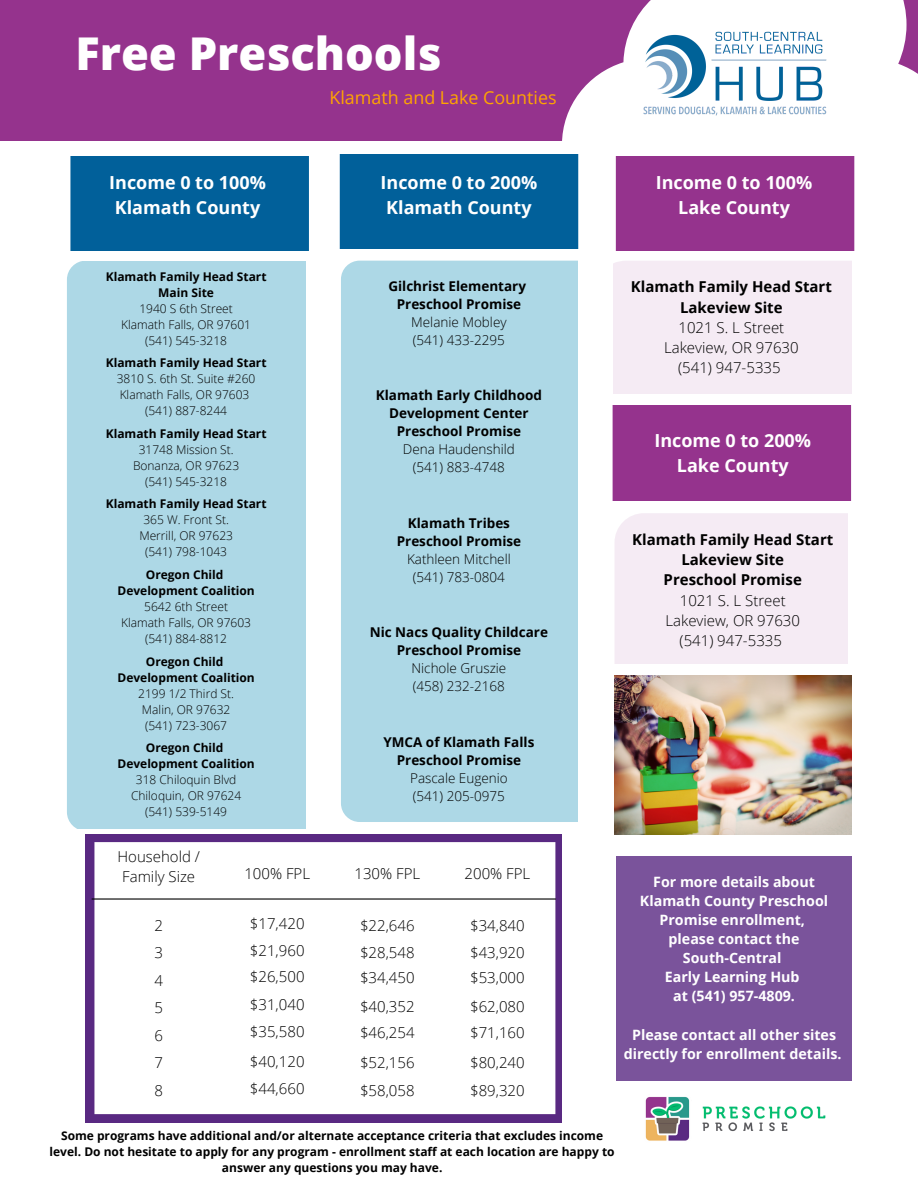
<style>
.page{position:relative;width:918px;height:1188px;background:#fff}
.page>*{position:absolute;margin:0;border:0;box-sizing:border-box;transform-origin:0 0}
.t1{font:800 45.15px "Open Sans";color:#fff}
.t2{font:700 18px "Open Sans";color:#fff}
.t3{font:17.85px "Open Sans";color:#ffa500}
.t4{font:300 15px "Open Sans";color:#000}
.t5{font:700 15px "Open Sans";color:#000}
.t6{font:700 14.25px/19.2px "Open Sans";color:#fff;text-align:center}
.t7{font:700 13.5px/18px "Open Sans";color:#000;text-align:center}
.t8{font:300 13.5px "Open Sans";color:#000}
.t9{font:700 12px/16px "Open Sans";color:#000;text-align:center}
.t10{font:300 12px "Open Sans";color:#000}
</style>
<div class="page">
<img style="left:645px;top:1096px;width:181px;height:45px">
<div style="left:0;top:0;width:918px;height:140px;background:#95338d"></div>
<svg style="left:562px;top:0;width:356px;height:231px;fill:#fff"></svg>
<div style="left:340px;top:154px;width:238px;height:95px;background:#01609a"></div>
<div style="left:616px;top:156px;width:238px;height:95px;background:#95338d"></div>
<img style="left:635px;top:23px;width:199px;height:99px">
<div style="left:70px;top:156px;width:239px;height:95px;background:#01609a"></div>
<svg style="left:76px;top:828px;width:10px;height:295px"></svg>
<div style="left:613px;top:261px;width:239px;height:132px;background:#f5ebf4"></div>
<div style="left:616px;top:856px;width:236px;height:224px;background:#7a539b"></div>
<div style="left:613px;top:406px;width:238px;height:94px;background:#95338d"></div>
<div style="left:615px;top:513px;width:232px;height:151px;background:#f5ebf4"></div>
<div style="left:341px;top:261px;width:236px;height:561px;background:#add8e6"></div>
<img style="left:614px;top:676px;width:238px;height:159px">
<svg style="left:86px;top:835px;width:476px;height:288px"></svg>
<hr style="left:92px;top:898px;width:464px;height:2px;background:#000">
<div style="left:67px;top:261px;width:238px;height:567px;background:#add8e6"></div>
<p class="t1" style="left:75px;top:22px;width:368px">Free Preschools</p>
<p class="t3" style="left:329px;top:85px;width:229px">Klamath and Lake Counties</p>
<p class="t2" style="left:109px;top:170px;width:158px">Income 0 to 100%</p>
<p class="t2" style="left:115px;top:195px;width:147px">Klamath County</p>
<p class="t2" style="left:381px;top:170px;width:158px">Income 0 to 200%</p>
<p class="t2" style="left:386px;top:195px;width:147px">Klamath County</p>
<p class="t2" style="left:656px;top:170px;width:158px">Income 0 to 100%</p>
<p class="t2" style="left:678px;top:195px;width:113px">Lake County</p>
<p class="t9" style="left:106px;top:268px;width:162px">Klamath Family Head Start</p>
<p class="t9" style="left:158px;top:284px;width:57px">Main Site</p>
<p class="t10" style="left:139px;top:300px;width:95px">1940 S 6th Street</p>
<p class="t10" style="left:121px;top:316px;width:131px">Klamath Falls, OR 97601</p>
<p class="t10" style="left:145px;top:332px;width:83px">(541) 545-3218</p>
<p class="t9" style="left:106px;top:355px;width:162px">Klamath Family Head Start</p>
<p class="t10" style="left:117px;top:371px;width:140px">3810 S. 6th St. Suite #260</p>
<p class="t10" style="left:120px;top:387px;width:131px">Klamath Falls, OR 97603</p>
<p class="t10" style="left:145px;top:403px;width:83px">(541) 887-8244</p>
<p class="t9" style="left:106px;top:425px;width:162px">Klamath Family Head Start</p>
<p class="t10" style="left:139px;top:441px;width:96px">31748 Mission St.</p>
<p class="t10" style="left:133px;top:457px;width:108px">Bonanza, OR 97623</p>
<p class="t10" style="left:145px;top:473px;width:83px">(541) 545-3218</p>
<p class="t9" style="left:106px;top:496px;width:162px">Klamath Family Head Start</p>
<p class="t10" style="left:143px;top:512px;width:87px">365 W. Front St.</p>
<p class="t10" style="left:139px;top:528px;width:95px">Merrill, OR 97623</p>
<p class="t10" style="left:145px;top:544px;width:83px">(541) 798-1043</p>
<p class="t9" style="left:146px;top:566px;width:79px">Oregon Child</p>
<p class="t9" style="left:117px;top:582px;width:139px">Development Coalition</p>
<p class="t10" style="left:144px;top:598px;width:85px">5642 6th Street</p>
<p class="t10" style="left:121px;top:614px;width:131px">Klamath Falls, OR 97603</p>
<p class="t10" style="left:145px;top:630px;width:83px">(541) 884-8812</p>
<p class="t9" style="left:146px;top:653px;width:79px">Oregon Child</p>
<p class="t9" style="left:117px;top:669px;width:139px">Development Coalition</p>
<p class="t10" style="left:138px;top:685px;width:97px">2199 1/2 Third St.</p>
<p class="t10" style="left:142px;top:701px;width:90px">Malin, OR 97632</p>
<p class="t10" style="left:145px;top:717px;width:83px">(541) 723-3067</p>
<p class="t9" style="left:146px;top:739px;width:79px">Oregon Child</p>
<p class="t9" style="left:117px;top:755px;width:139px">Development Coalition</p>
<p class="t10" style="left:136px;top:771px;width:102px">318 Chiloquin Blvd</p>
<p class="t10" style="left:131px;top:787px;width:112px">Chiloquin, OR 97624</p>
<p class="t10" style="left:145px;top:803px;width:83px">(541) 539-5149</p>
<p class="t7" style="left:388px;top:277px;width:139px">Gilchrist Elementary</p>
<p class="t7" style="left:397px;top:295px;width:126px">Preschool Promise</p>
<p class="t8" style="left:411px;top:313px;width:97px">Melanie Mobley</p>
<p class="t8" style="left:413px;top:331px;width:94px">(541) 433-2295</p>
<p class="t7" style="left:376px;top:386px;width:168px">Klamath Early Childhood<br>Development Center</p>
<p class="t7" style="left:397px;top:422px;width:126px">Preschool Promise</p>
<p class="t8" style="left:403px;top:440px;width:114px">Dena Haudenshild</p>
<p class="t8" style="left:413px;top:458px;width:94px">(541) 883-4748</p>
<p class="t7" style="left:408px;top:514px;width:104px">Klamath Tribes</p>
<p class="t7" style="left:397px;top:532px;width:126px">Preschool Promise</p>
<p class="t8" style="left:407px;top:549px;width:105px">Kathleen Mitchell</p>
<p class="t8" style="left:413px;top:567px;width:94px">(541) 783-0804</p>
<p class="t7" style="left:370px;top:623px;width:180px">Nic Nacs Quality Childcare</p>
<p class="t7" style="left:397px;top:641px;width:126px">Preschool Promise</p>
<p class="t8" style="left:411px;top:659px;width:96px">Nichole Gruszie</p>
<p class="t8" style="left:413px;top:677px;width:94px">(458) 232-2168</p>
<p class="t7" style="left:383px;top:732px;width:152px">YMCA of Klamath Falls</p>
<p class="t7" style="left:397px;top:750px;width:126px">Preschool Promise</p>
<p class="t8" style="left:410px;top:768px;width:99px">Pascale Eugenio</p>
<p class="t8" style="left:413px;top:786px;width:94px">(541) 205-0975</p>
<p class="t4" style="left:117px;top:846px;width:84px">Household /</p>
<p class="t4" style="left:122px;top:866px;width:74px">Family Size</p>
<p class="t4" style="left:244px;top:863px;width:67px">100% FPL</p>
<p class="t4" style="left:355px;top:863px;width:67px">130% FPL</p>
<p class="t4" style="left:465px;top:863px;width:67px">200% FPL</p>
<p class="t4" style="left:250px;top:913px;width:56px">$17,420</p>
<p class="t4" style="left:250px;top:940px;width:56px">$21,960</p>
<p class="t4" style="left:250px;top:966px;width:56px">$26,500</p>
<p class="t4" style="left:250px;top:994px;width:56px">$31,040</p>
<p class="t4" style="left:250px;top:1021px;width:56px">$35,580</p>
<p class="t4" style="left:250px;top:1051px;width:56px">$40,120</p>
<p class="t4" style="left:250px;top:1078px;width:56px">$44,660</p>
<p class="t4" style="left:360px;top:915px;width:56px">$22,646</p>
<p class="t4" style="left:360px;top:942px;width:56px">$28,548</p>
<p class="t4" style="left:360px;top:967px;width:56px">$34,450</p>
<p class="t4" style="left:360px;top:996px;width:56px">$40,352</p>
<p class="t4" style="left:360px;top:1022px;width:56px">$46,254</p>
<p class="t4" style="left:360px;top:1052px;width:56px">$52,156</p>
<p class="t4" style="left:360px;top:1080px;width:56px">$58,058</p>
<p class="t4" style="left:470px;top:915px;width:56px">$34,840</p>
<p class="t4" style="left:470px;top:942px;width:56px">$43,920</p>
<p class="t4" style="left:470px;top:967px;width:56px">$53,000</p>
<p class="t4" style="left:470px;top:996px;width:56px">$62,080</p>
<p class="t4" style="left:470px;top:1022px;width:56px">$71,160</p>
<p class="t4" style="left:470px;top:1052px;width:56px">$80,240</p>
<p class="t4" style="left:470px;top:1080px;width:56px">$89,320</p>
<p class="t4" style="left:154px;top:915px;width:10px">2</p>
<p class="t4" style="left:154px;top:942px;width:10px">3</p>
<p class="t4" style="left:154px;top:970px;width:10px">4</p>
<p class="t4" style="left:154px;top:997px;width:10px">5</p>
<p class="t4" style="left:154px;top:1025px;width:10px">6</p>
<p class="t4" style="left:154px;top:1052px;width:10px">7</p>
<p class="t4" style="left:154px;top:1080px;width:10px">8</p>
<p class="t5" style="left:631px;top:276px;width:203px">Klamath Family Head Start</p>
<p class="t5" style="left:680px;top:297px;width:104px">Lakeview Site</p>
<p class="t4" style="left:678px;top:317px;width:107px">1021 S. L Street</p>
<p class="t4" style="left:664px;top:337px;width:136px">Lakeview, OR 97630</p>
<p class="t4" style="left:678px;top:357px;width:104px">(541) 947-5335</p>
<p class="t2" style="left:654px;top:428px;width:158px">Income 0 to 200%</p>
<p class="t2" style="left:677px;top:453px;width:113px">Lake County</p>
<p class="t5" style="left:632px;top:529px;width:203px">Klamath Family Head Start</p>
<p class="t5" style="left:681px;top:549px;width:104px">Lakeview Site</p>
<p class="t5" style="left:664px;top:569px;width:140px">Preschool Promise</p>
<p class="t4" style="left:680px;top:590px;width:107px">1021 S. L Street</p>
<p class="t4" style="left:665px;top:610px;width:136px">Lakeview, OR 97630</p>
<p class="t4" style="left:680px;top:630px;width:104px">(541) 947-5335</p>
<p class="t6" style="left:653px;top:871px;width:163px">For more details about</p>
<p class="t6" style="left:640px;top:891px;width:190px">Klamath County Preschool<br>Promise enrollment,</p>
<p class="t6" style="left:669px;top:929px;width:132px">please contact the</p>
<p class="t6" style="left:683px;top:948px;width:100px">South-Central</p>
<p class="t6" style="left:665px;top:967px;width:136px">Early Learning Hub</p>
<p class="t6" style="left:673px;top:986px;width:123px">at (541) 957-4809.</p>
<p class="t6" style="left:624px;top:1024px;width:219px">Please contact all other sites directly for enrollment details.</p>
<p class="t9" style="left:50px;top:1127px;width:567px">Some programs have additional and/or alternate acceptance criteria that excludes income level. Do not hesitate to apply for any program - enrollment staff at each location are happy to answer any questions you may have.</p>
</div>
